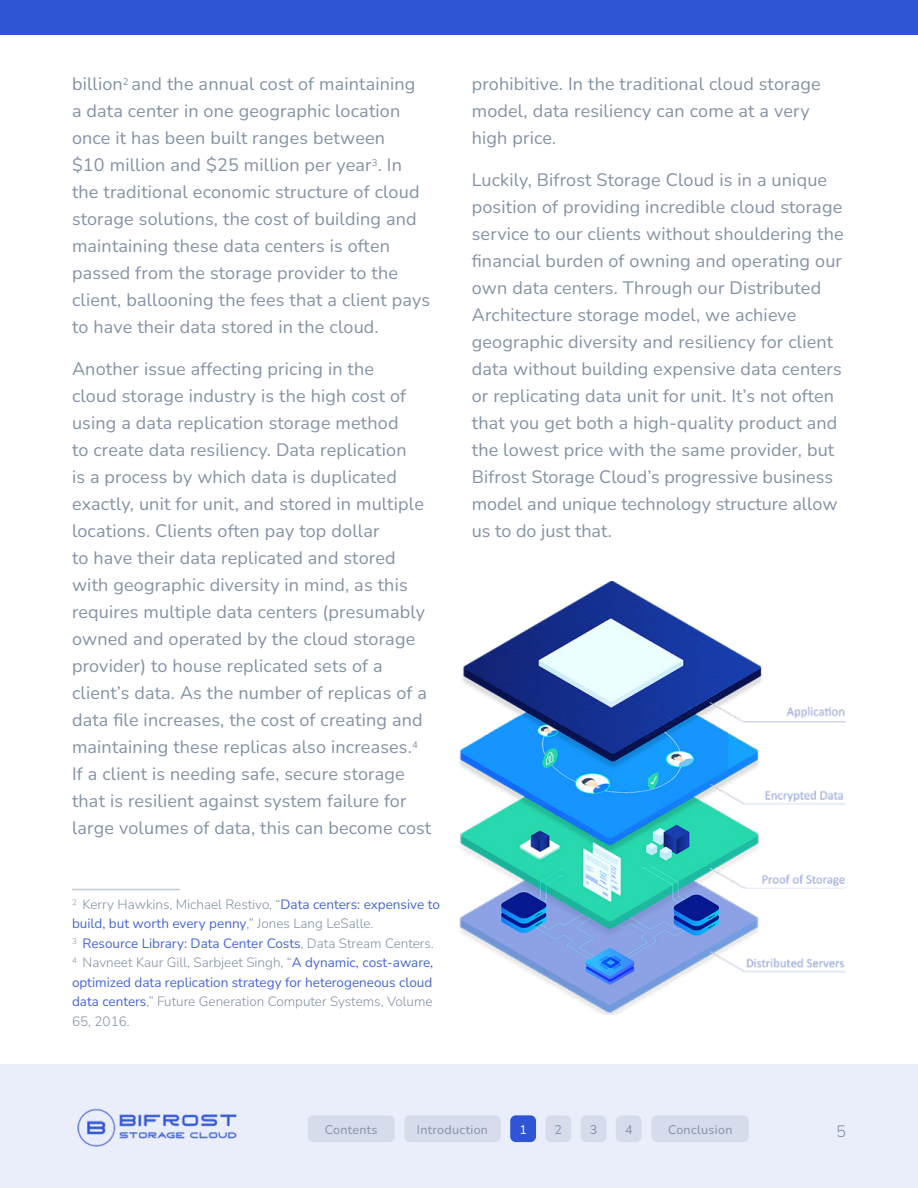
<style>
.page{position:relative;width:918px;height:1188px;background:#fff}
.page>*{position:absolute;margin:0;border:0;box-sizing:border-box;transform-origin:0 0}
.Body{font:18px/27px "Nunito";letter-spacing:.01em;color:#8492a6}
.t1{font:300 16.5px "Nunito";color:#8492a6}
.Footnotes{font:13.5px/19.5px "Nunito";color:#4466d8;text-align:justify}
.Footnotes-2{font:300 13.5px/19.5px "Nunito";color:#8492a6}
.t2{font:12.6px "Nunito";letter-spacing:.025em;color:#8492a6}
.t3{font:12.6px "Nunito";color:#fff}
.s1{font-weight:400;color:#4466d8}
.s2{font-weight:300;color:#8492a6}
</style>
<div class="page">
<div style="left:0;top:1064px;width:918px;height:124px;background:#eaeefb"></div>
<img style="left:77px;top:1108px;width:160px;height:39px">
<div style="left:0;top:0;width:918px;height:35px;background:#2f55d4"></div>
<hr style="left:72px;top:889px;width:108px;height:1px;background:#c2c8d2">
<div style="left:404px;top:1115px;width:97px;height:27px;background:#d7dcec;border-radius:6px"></div>
<div style="left:510px;top:1115px;width:26px;height:27px;background:#2f55d4;border-radius:6px"></div>
<div style="left:545px;top:1115px;width:26px;height:27px;background:#d7dcec;border-radius:6px"></div>
<div style="left:581px;top:1115px;width:25px;height:27px;background:#d7dcec;border-radius:6px"></div>
<div style="left:616px;top:1115px;width:26px;height:27px;background:#d7dcec;border-radius:6px"></div>
<div style="left:652px;top:1115px;width:97px;height:27px;background:#d7dcec;border-radius:6px"></div>
<div style="left:308px;top:1115px;width:87px;height:27px;background:#d7dcec;border-radius:6px"></div>
<img style="left:459px;top:582px;width:387px;height:432px">
<p class="Body" style="left:72px;top:70px;width:360px">billion<sup>2</sup> and the annual cost of maintaining<br>a data center in one geographic location once it has been built ranges between<br>$10 million and $25 million per year<sup>3</sup>. In the traditional economic structure of cloud storage solutions, the cost of building and maintaining these data centers is often passed from the storage provider to the client, ballooning the fees that a client pays to have their data stored in the cloud.</p>
<p class="Body" style="left:72px;top:355px;width:361px">Another issue affecting pricing in the<br>cloud storage industry is the high cost of using a data replication storage method<br>to create data resiliency. Data replication<br>is a process by which data is duplicated exactly, unit for unit, and stored in multiple locations. Clients often pay top dollar<br>to have their data replicated and stored with geographic diversity in mind, as this requires multiple data centers (presumably owned and operated by the cloud storage provider) to house replicated sets of a client’s data. As the number of replicas of a data file increases, the cost of creating and maintaining these replicas also increases.<sup>4<br></sup>If a client is needing safe, secure storage that is resilient against system failure for large volumes of data, this can become cost</p>
<p class="Footnotes-2" style="left:72px;top:894px;width:369px"><sup>2</sup> Kerry Hawkins, Michael Restivo, “<span class="s1">Data centers: expensive to build, but worth every penny</span>,” Jones Lang LeSalle.</p>
<p class="Footnotes" style="left:72px;top:933px;width:363px"><sup>3</sup> Resource Library: Data Center Costs<span class="s2">, Data Stream Centers.</span></p>
<p class="Footnotes" style="left:72px;top:953px;width:363px"><sup>4</sup> <span class="s2">Navneet Kaur Gill, Sarbjeet Singh, “</span>A dynamic, cost-aware, optimized data replication strategy for heterogeneous cloud data centers<span class="s2">,” Future Generation Computer Systems, Volume 65, 2016.</span></p>
<p class="Body" style="left:472px;top:70px;width:351px">prohibitive. In the traditional cloud storage model, data resiliency can come at a very high price.</p>
<p class="Body" style="left:472px;top:166px;width:373px">Luckily, Bifrost Storage Cloud is in a unique position of providing incredible cloud storage service to our clients without shouldering the financial burden of owning and operating our own data centers. Through our Distributed Architecture storage model, we achieve geographic diversity and resiliency for client data without building expensive data centers or replicating data unit for unit. It’s not often that you get both a high-quality product and the lowest price with the same provider, but Bifrost Storage Cloud’s progressive business model and unique technology structure allow us to do just that.</p>
<h2 class="t2" style="left:325px;top:1121px;width:54px">Contents</h2>
<h2 class="t2" style="left:417px;top:1121px;width:73px">Introduction</h2>
<h2 class="t3" style="left:519px;top:1121px;width:9px">1</h2>
<h2 class="t2" style="left:555px;top:1121px;width:9px">2</h2>
<h2 class="t2" style="left:590px;top:1121px;width:9px">3</h2>
<h2 class="t2" style="left:625px;top:1121px;width:9px">4</h2>
<h2 class="t2" style="left:668px;top:1121px;width:66px">Conclusion</h2>
<p class="t1" style="left:836px;top:1120px;width:11px">5</p>
</div>
